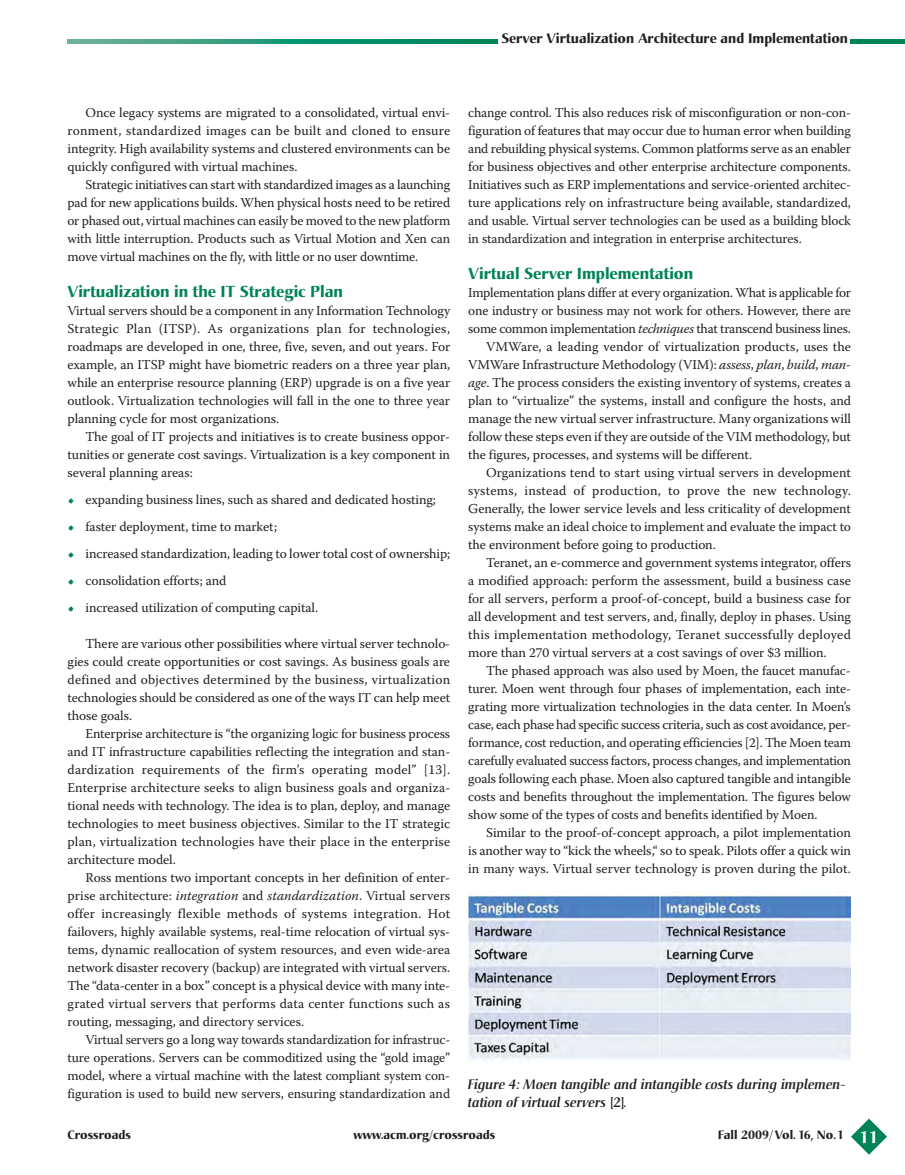
<style>
.page{position:relative;width:905px;height:1175px;background:#fff}
.page>*{position:absolute;margin:0;border:0;box-sizing:border-box;transform-origin:0 0}
.t1{font:700 15.75px "Christiana";color:#008356}
.t2{font:13.5px/18px "Warnock Pro";letter-spacing:-.01em;color:#231f20;text-align:justify}
.t3{font:13.5px "Warnock Pro";letter-spacing:.02em;color:#231f20}
.t4{font:italic 500 13.5px/18px "Christiana";color:#231f20}
.t5{font:700 13.5px "Christiana";color:#231f20}
.t6{font:700 12px "Christiana";color:#231f20}
.s1{font-size:18px;color:#008356}
.s2{font-style:italic}
.s3{font-style:normal}
.s4{font-size:16.5px;color:#fff}
</style>
<div class="page">
<div style="left:850px;top:39px;width:54px;height:5px;background:#008356"></div>
<svg style="left:68px;top:39px;width:429px;height:5px;background:#249876"></svg>
<svg style="left:851px;top:1118px;width:36px;height:36px"></svg>
<img style="left:468px;top:892px;width:382px;height:170px">
<p class="t5" style="left:501px;top:33px;width:348px">Server Virtualization Architecture and Implementation</p>
<p class="t2" style="left:68px;top:105px;width:384px;text-indent:18px">Once legacy systems are migrated to a consolidated, virtual envi&shy;ronment, standardized images can be built and cloned to ensure integrity. High availability systems and clustered environments can be quickly configured with virtual machines.</p>
<p class="t2" style="left:67px;top:177px;width:384px;text-indent:18px">Strategic initiatives can start with standardized images as a launching pad for new applications builds. When physical hosts need to be retired or phased out, virtual machines can easily be moved to the new platform with little interruption. Products such as Virtual Motion and Xen can move virtual machines on the fly, with little or no user downtime.</p>
<p class="t1" style="left:68px;top:285px;width:277px">Virtualization in the IT Strategic Plan</p>
<p class="t2" style="left:68px;top:303px;width:384px">Virtual servers should be a component in any Information Technology Strategic Plan (ITSP). As organizations plan for technologies, roadmaps are developed in one, three, five, seven, and out years. For example, an ITSP might have biometric readers on a three year plan, while an enterprise resource planning (ERP) upgrade is on a five year outlook. Virtualization technologies will fall in the one to three year planning cycle for most organizations.</p>
<p class="t2" style="left:68px;top:429px;width:384px;text-indent:18px">The goal of IT projects and initiatives is to create business oppor&shy;tunities or generate cost savings. Virtualization is a key component in several planning areas:</p>
<p class="t2" style="left:68px;top:492px;width:370px"><span class="s1">•</span> expanding business lines, such as shared and dedicated hosting;</p>
<p class="t2" style="left:68px;top:519px;width:211px"><span class="s1">•</span> faster deployment, time to market;</p>
<p class="t2" style="left:68px;top:546px;width:384px"><span class="s1">•</span> increased standardization, leading to lower total cost of ownership;</p>
<p class="t2" style="left:68px;top:573px;width:160px"><span class="s1">•</span> consolidation efforts; and</p>
<p class="t2" style="left:68px;top:600px;width:252px"><span class="s1">•</span> increased utilization of computing capital.</p>
<p class="t2" style="left:68px;top:636px;width:384px;text-indent:18px">There are various other possibilities where virtual server technolo&shy;gies could create opportunities or cost savings. As business goals are defined and objectives determined by the business, virtualization technologies should be considered as one of the ways IT can help meet those goals.</p>
<p class="t2" style="left:68px;top:726px;width:384px;text-indent:18px">Enterprise architecture is “the organizing logic for business process and IT infrastructure capabilities reflecting the integration and stan&shy;dardization requirements of the firm’s operating model” [13].<br>Enterprise architecture seeks to align business goals and organiza&shy;tional needs with technology. The idea is to plan, deploy, and manage technologies to meet business objectives. Similar to the IT strategic plan, virtualization technologies have their place in the enterprise architecture model.</p>
<p class="t2" style="left:67px;top:870px;width:384px;text-indent:18px">Ross mentions two important concepts in her definition of enter&shy;prise architecture: <span class="s2">integration</span> and <span class="s2">standardization</span>. Virtual servers offer increasingly flexible methods of systems integration. Hot failovers, highly available systems, real-time relocation of virtual sys&shy;tems, dynamic reallocation of system resources, and even wide-area network disaster recovery (backup) are integrated with virtual servers.<br>The “data-center in a box” concept is a physical device with many inte&shy;grated virtual servers that performs data center functions such as routing, messaging, and directory services.</p>
<p class="t2" style="left:67px;top:1032px;width:384px;text-indent:18px">Virtual servers go a long way towards standardization for infrastruc&shy;ture operations. Servers can be commoditized using the “gold image” model, where a virtual machine with the latest compliant system con&shy;figuration is used to build new servers, ensuring standardization and</p>
<p class="t2" style="left:468px;top:105px;width:384px">change control. This also reduces risk of misconfiguration or non-con&shy;figuration of features that may occur due to human error when building and rebuilding physical systems. Common platforms serve as an enabler for business objectives and other enterprise architecture components.<br>Initiatives such as ERP implementations and service-oriented architec&shy;ture applications rely on infrastructure being available, standardized, and usable. Virtual server technologies can be used as a building block in standardization and integration in enterprise architectures.</p>
<p class="t1" style="left:468px;top:267px;width:226px">Virtual Server Implementation</p>
<p class="t2" style="left:468px;top:285px;width:384px">Implementation plans differ at every organization. What is applicable for</p>
<p class="t2" style="left:468px;top:303px;width:384px">one industry or business may not work for others. However, there are</p>
<p class="t2" style="left:468px;top:321px;width:384px">some common implementation <span class="s2">techniques</span> that transcend business lines.</p>
<p class="t2" style="left:486px;top:339px;width:366px">VMWare, a leading vendor of virtualization products, uses the</p>
<p class="t2" style="left:468px;top:357px;width:384px">VMWare Infrastructure Methodology (VIM): <span class="s2">assess</span>, <span class="s2">plan</span>, <span class="s2">build</span>, <span class="s2">man-</span></p>
<p class="t2" style="left:468px;top:375px;width:384px"><span class="s2">age</span>. The process considers the existing inventory of systems, creates a</p>
<p class="t2" style="left:468px;top:393px;width:384px">plan to “virtualize” the systems, install and configure the hosts, and</p>
<p class="t2" style="left:468px;top:411px;width:384px">manage the new virtual server infrastructure. Many organizations will</p>
<p class="t2" style="left:468px;top:429px;width:384px">follow these steps even if they are outside of the VIM methodology, but</p>
<p class="t2" style="left:468px;top:447px;width:285px">the figures, processes, and systems will be different.</p>
<p class="t2" style="left:486px;top:465px;width:366px">Organizations tend to start using virtual servers in development</p>
<p class="t3" style="left:468px;top:485px;width:384px">systems, instead of production, to prove the new technology.</p>
<p class="t2" style="left:468px;top:501px;width:384px">Generally, the lower service levels and less criticality of development</p>
<p class="t2" style="left:468px;top:519px;width:384px">systems make an ideal choice to implement and evaluate the impact to</p>
<p class="t2" style="left:468px;top:537px;width:249px">the environment before going to production.</p>
<p class="t2" style="left:486px;top:555px;width:366px">Teranet, an e-commerce and government systems integrator, offers</p>
<p class="t2" style="left:468px;top:573px;width:384px">a modified approach: perform the assessment, build a business case</p>
<p class="t2" style="left:468px;top:591px;width:384px">for all servers, perform a proof-of-concept, build a business case for</p>
<p class="t2" style="left:468px;top:609px;width:384px">all development and test servers, and, finally, deploy in phases. Using</p>
<p class="t3" style="left:468px;top:629px;width:384px">this implementation methodology, Teranet successfully deployed</p>
<p class="t2" style="left:468px;top:645px;width:360px">more than 270 virtual servers at a cost savings of over $3 million.</p>
<p class="t2" style="left:486px;top:663px;width:366px">The phased approach was also used by Moen, the faucet manufac-</p>
<p class="t2" style="left:468px;top:681px;width:384px">turer. Moen went through four phases of implementation, each inte-</p>
<p class="t2" style="left:468px;top:699px;width:384px">grating more virtualization technologies in the data center. In Moen’s</p>
<p class="t2" style="left:468px;top:717px;width:384px">case, each phase had specific success criteria, such as cost avoidance, per-</p>
<p class="t2" style="left:468px;top:735px;width:384px">formance, cost reduction, and operating efficiencies [2]. The Moen team</p>
<p class="t2" style="left:468px;top:753px;width:384px">carefully evaluated success factors, process changes, and implementation</p>
<p class="t2" style="left:468px;top:771px;width:384px">goals following each phase. Moen also captured tangible and intangible</p>
<p class="t2" style="left:468px;top:789px;width:384px">costs and benefits throughout the implementation. The figures below</p>
<p class="t2" style="left:468px;top:807px;width:351px">show some of the types of costs and benefits identified by Moen.</p>
<p class="t2" style="left:486px;top:825px;width:366px">Similar to the proof-of-concept approach, a pilot implementation</p>
<p class="t2" style="left:468px;top:843px;width:384px">is another way to “kick the wheels,“ so to speak. Pilots offer a quick win</p>
<p class="t2" style="left:468px;top:861px;width:384px">in many ways. Virtual server technology is proven during the pilot.</p>
<p class="t4" style="left:468px;top:1077px;width:379px">Figure 4: Moen tangible and intangible costs during implemen&shy;tation of virtual servers <span class="s3">[2]</span>.</p>
<p class="t6" style="left:68px;top:1129px;width:65px">Crossroads</p>
<p class="t6" style="left:353px;top:1129px;width:143px">www.acm.org/crossroads</p>
<p class="t6" style="left:717px;top:1129px;width:162px">Fall 2009/ Vol. 16, No.1 <span class="s4">11</span></p>
</div>
